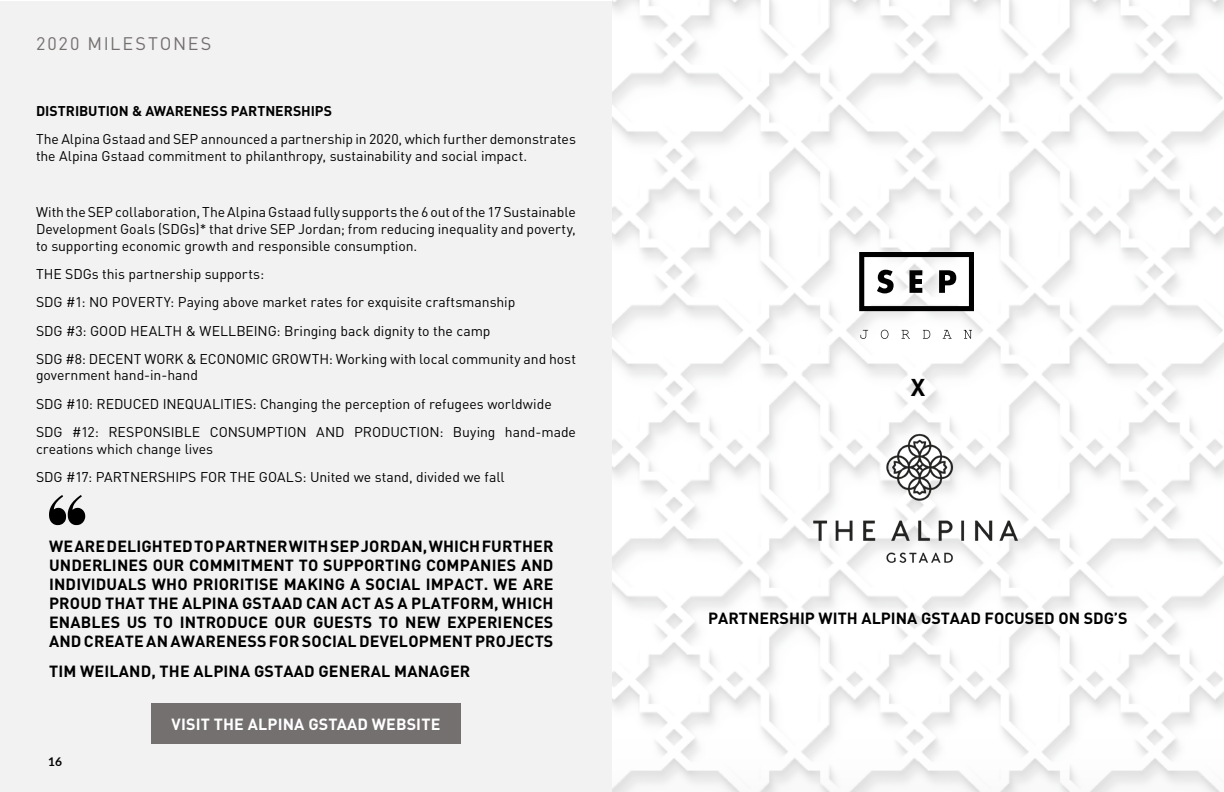
<style>
.page{position:relative;width:1224px;height:792px;background:#fff}
.page>*{position:absolute;margin:0;border:0;box-sizing:border-box;transform-origin:0 0}
.t1{font:700 24px "DIN Pro";color:#000}
.t2{font:18px "DIN Pro";letter-spacing:.105em;color:#74706f}
.t3{font:700 16px/19px "DIN Pro";letter-spacing:.01em;color:#000;text-align:justify}
.t4{font:700 16px "DIN Pro";letter-spacing:.01em;color:#fff}
.t5{font:14px/28.1px "DIN Pro";letter-spacing:-.005em;color:#000}
.t6{font:700 14px "DIN Pro";color:#000}
.t7{font:700 12px "Lato";color:#000}
</style>
<div class="page">
<div style="left:0;top:1px;width:612px;height:791px;background:#f2f2f2"></div>
<div style="left:151px;top:703px;width:310px;height:41px;background:#74706f"></div>
<svg style="left:49px;top:495px;width:36px;height:30px"></svg>
<img style="left:612px;top:0;width:612px;height:792px">
<svg style="left:859px;top:252px;width:115px;height:59px"></svg>
<svg style="left:860px;top:330px;width:8px;height:9px"></svg>
<svg style="left:881px;top:330px;width:7px;height:9px"></svg>
<svg style="left:902px;top:330px;width:8px;height:9px"></svg>
<svg style="left:923px;top:330px;width:7px;height:9px"></svg>
<svg style="left:943px;top:330px;width:9px;height:9px"></svg>
<svg style="left:964px;top:330px;width:8px;height:9px"></svg>
<img style="left:810px;top:427px;width:210px;height:141px">
<p class="t2" style="left:36px;top:31px;width:177px">2020 MILESTONES</p>
<p class="t6" style="left:36px;top:102px;width:298px">DISTRIBUTION &amp; AWARENESS PARTNERSHIPS</p>
<p class="t5" style="left:36px;top:130px;width:541px;line-height:16.8px">The Alpina Gstaad and SEP announced a partnership in 2020, which further demonstrates the Alpina Gstaad commitment to philanthropy, sustainability and social impact.</p>
<p class="t5" style="left:36px;top:203px;width:542px;line-height:16.8px;text-align:justify">With the SEP collaboration, The Alpina Gstaad fully supports the 6 out of the 17 Sustainable Development Goals (SDGs)* that drive SEP Jordan; from reducing inequality and poverty, to supporting economic growth and responsible consumption.</p>
<p class="t5" style="left:36px;top:260px;width:542px">THE SDGs this partnership supports:<br>SDG #1: NO POVERTY: Paying above market rates for exquisite craftsmanship<br>SDG #3: GOOD HEALTH &amp; WELLBEING: Bringing back dignity to the camp<br>SDG #8: DECENT WORK &amp; ECONOMIC GROWTH: Working with local community and host</p>
<p class="t5" style="left:36px;top:361px;width:541px">government hand-in-hand<br>SDG #10: REDUCED INEQUALITIES: Changing the perception of refugees worldwide<br>SDG #12: RESPONSIBLE CONSUMPTION AND PRODUCTION: Buying hand-made</p>
<p class="t5" style="left:36px;top:434px;width:470px">creations which change lives<br>SDG #17: PARTNERSHIPS FOR THE GOALS: United we stand, divided we fall</p>
<p class="t3" style="left:49px;top:536px;width:506px">WE ARE DELIGHTED TO PARTNER WITH SEP JORDAN, WHICH FURTHER UNDERLINES OUR COMMITMENT TO SUPPORTING COMPANIES AND INDIVIDUALS WHO PRIORITISE MAKING A SOCIAL IMPACT. WE ARE PROUD THAT THE ALPINA GSTAAD CAN ACT AS A PLATFORM, WHICH ENABLES US TO INTRODUCE OUR GUESTS TO NEW EXPERIENCES AND CREATE AN AWARENESS FOR SOCIAL DEVELOPMENT PROJECTS</p>
<p class="t3" style="left:49px;top:661px;width:423px">TIM WEILAND, THE ALPINA GSTAAD GENERAL MANAGER</p>
<p class="t7" style="left:48px;top:752px;width:15px">16</p>
<p class="t4" style="left:172px;top:713px;width:270px">VISIT THE ALPINA GSTAAD WEBSITE</p>
<h1 class="t1" style="left:911px;top:371px;width:16px">X</h1>
<p class="t3" style="left:708px;top:608px;width:421px">PARTNERSHIP WITH ALPINA GSTAAD FOCUSED ON SDG’S</p>
</div>
